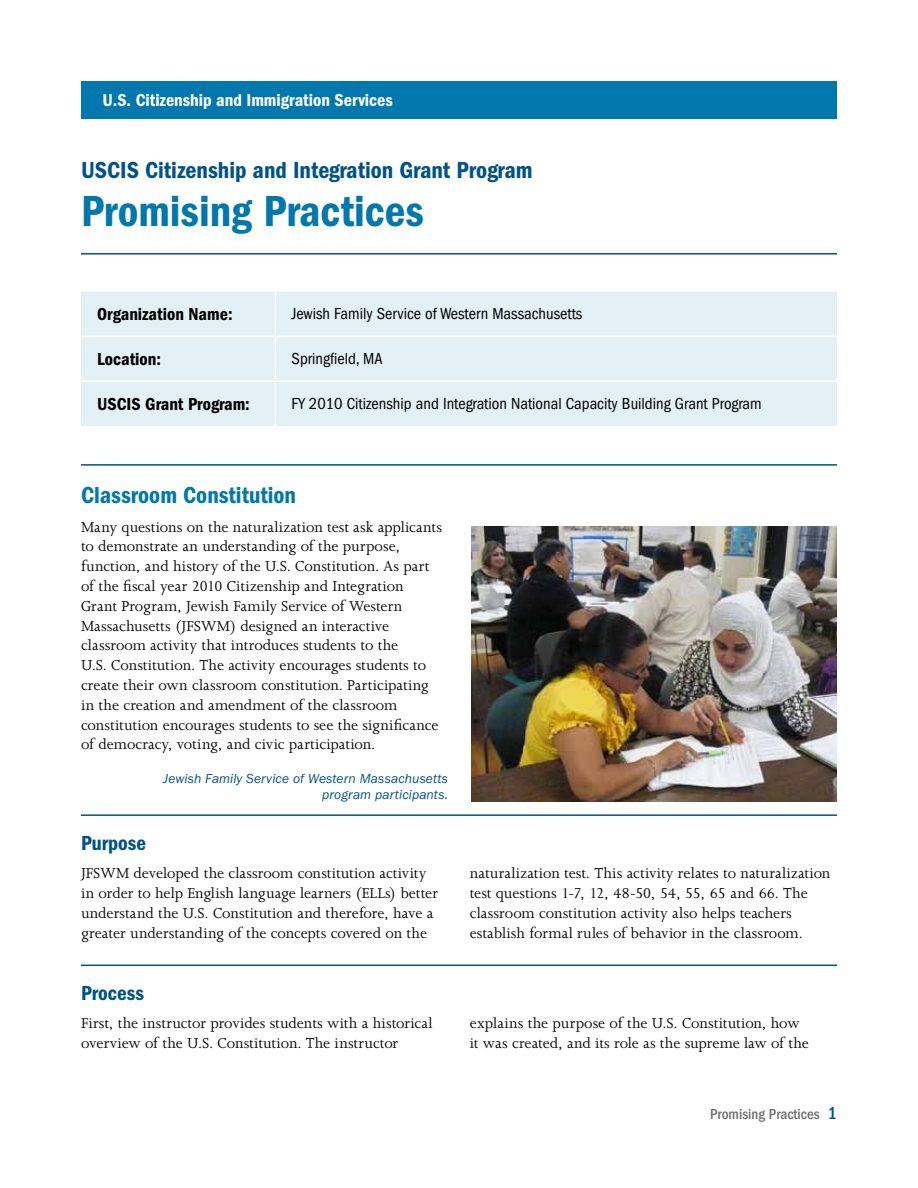
<style>
.page{position:relative;width:918px;height:1188px;background:#fff}
.page>*{position:absolute;margin:0;border:0;box-sizing:border-box;transform-origin:0 0}
.L1_Title{font:45px "ITC Franklin Gothic Std Dm Cd";color:#0078ae}
.L1_Title-2{font:24px "ITC Franklin Gothic Std Dm Cd";color:#005288}
.Program_name{font:24px "ITC Franklin Gothic Std Dm Cd";color:#0078ae}
.L2{font:21px "ITC Franklin Gothic Std Dm Cd";color:#005288}
.table_title{font:18px "ITC Franklin Gothic Std Dm Cd";color:#000}
.table_title-2{font:18px "ITC Franklin Gothic Std Dm Cd";color:#fff}
.body_text{font:16.5px/19.8px "Joanna MT Std";color:#000}
.table_body{font:condensed 16.5px "ITC Franklin Gothic Std";color:#000}
.table_title-3{font:500 condensed 15px "ITC Franklin Gothic Std";color:#6d6e71}
.t1{font:italic 13.5px/16.2px "ITC Franklin Gothic Std";letter-spacing:.005em;color:#005288;text-align:right}
.s1{font-size:18px;color:#005288}
</style>
<div class="page">
<hr style="left:81px;top:253px;width:756px;height:2px;background:#005288">
<div style="left:81px;top:292px;width:756px;height:134px;background:#e3f0f6"></div>
<hr style="left:275px;top:292px;width:1px;height:44px;background:#fff">
<hr style="left:81px;top:336px;width:194px;height:1px;background:#fff">
<hr style="left:275px;top:336px;width:562px;height:1px;background:#fff">
<hr style="left:275px;top:337px;width:1px;height:43px;background:#fff">
<hr style="left:81px;top:380px;width:194px;height:2px;background:#fff">
<hr style="left:275px;top:380px;width:562px;height:2px;background:#fff">
<hr style="left:275px;top:382px;width:1px;height:44px;background:#fff">
<hr style="left:81px;top:464px;width:756px;height:2px;background:#005288">
<hr style="left:81px;top:814px;width:756px;height:2px;background:#005288">
<hr style="left:81px;top:965px;width:756px;height:1px;background:#005288">
<div style="left:81px;top:81px;width:755px;height:38px;background:#0078ae"></div>
<img style="left:471px;top:526px;width:366px;height:276px">
<p class="table_title-2" style="left:103px;top:90px;width:292px">U.S. Citizenship and Immigration Services</p>
<p class="L1_Title-2" style="left:81px;top:157px;width:453px">USCIS Citizenship and Integration Grant Program</p>
<p class="L1_Title" style="left:81px;top:185px;width:345px">Promising Practices</p>
<p class="table_title" style="left:97px;top:304px;width:137px">Organization Name:</p>
<p class="table_body" style="left:292px;top:304px;width:292px">Jewish Family Service of Western Massachusetts</p>
<p class="table_title" style="left:97px;top:349px;width:65px">Location:</p>
<p class="table_body" style="left:292px;top:350px;width:92px">Springfield, MA</p>
<p class="table_title" style="left:97px;top:393px;width:154px">USCIS Grant Program:</p>
<p class="table_body" style="left:292px;top:394px;width:472px">FY 2010 Citizenship and Integration National Capacity Building Grant Program</p>
<p class="Program_name" style="left:81px;top:481px;width:217px">Classroom Constitution</p>
<p class="body_text" style="left:81px;top:517px;width:363px">Many questions on the naturalization test ask applicants to demonstrate an understanding of the purpose, function, and history of the U.S. Constitution. As part of the fiscal year 2010 Citizenship and Integration Grant Program, Jewish Family Service of Western Massachusetts (JFSWM) designed an interactive classroom activity that introduces students to the<br>U.S. Constitution. The activity encourages students to create their own classroom constitution. Participating in the creation and amendment of the classroom constitution encourages students to see the significance of democracy, voting, and civic participation.</p>
<p class="t1" style="left:163px;top:771px;width:286px">Jewish Family Service of Western Massachusetts program participants.</p>
<p class="L2" style="left:81px;top:831px;width:67px">Purpose</p>
<p class="body_text" style="left:81px;top:863px;width:359px">JFSWM developed the classroom constitution activity in order to help English language learners (ELLs) better understand the U.S. Constitution and therefore, have a greater understanding of the concepts covered on the</p>
<p class="body_text" style="left:470px;top:863px;width:362px">naturalization test. This activity relates to naturalization test questions 1-7, 12, 48-50, 54, 55, 65 and 66. The classroom constitution activity also helps teachers establish formal rules of behavior in the classroom.</p>
<p class="L2" style="left:81px;top:981px;width:64px">Process</p>
<p class="body_text" style="left:81px;top:1014px;width:353px">First, the instructor provides students with a historical overview of the U.S. Constitution. The instructor</p>
<p class="body_text" style="left:470px;top:1014px;width:341px">explains the purpose of the U.S. Constitution, how it was created, and its role as the supreme law of the</p>
<p class="table_title-3" style="left:710px;top:1106px;width:128px">Promising Practices <span class="s1">1</span></p>
</div>
